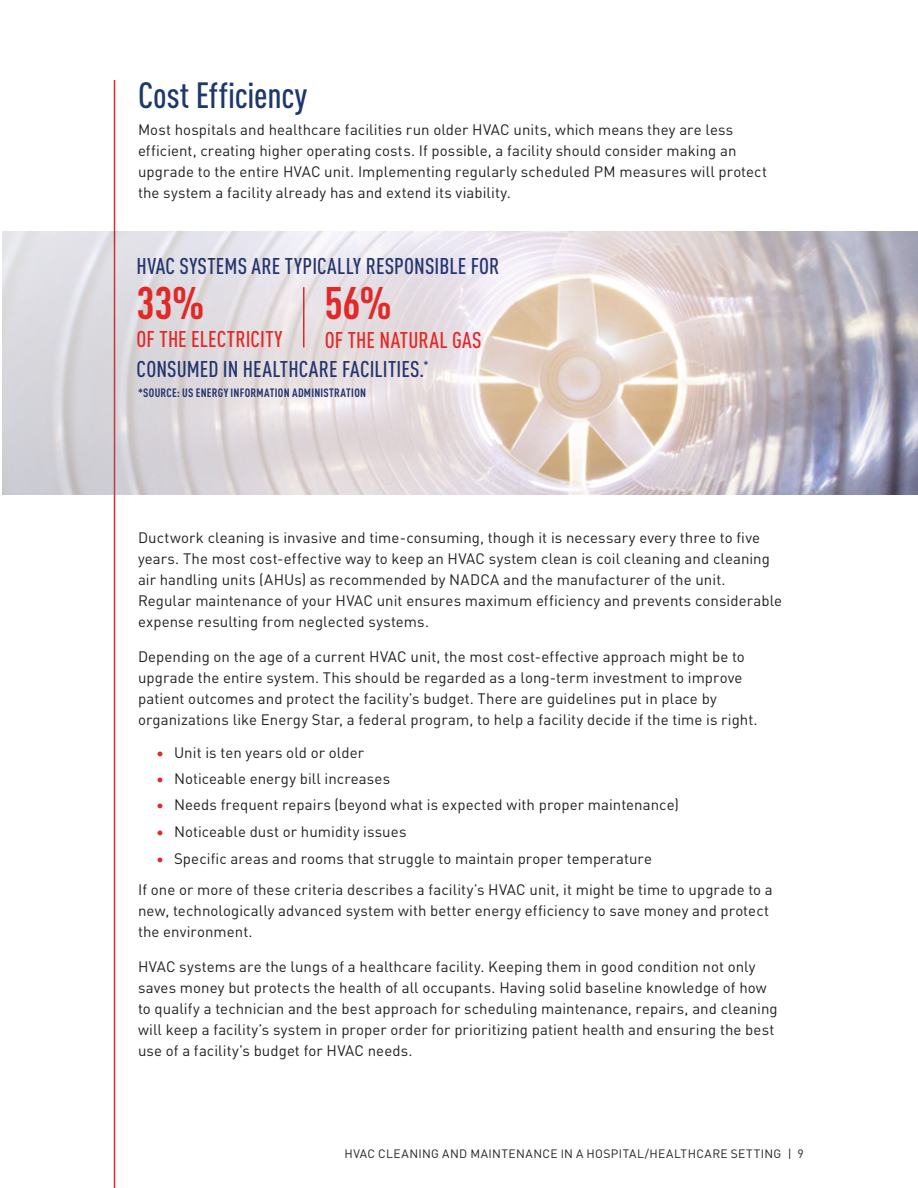
<style>
.page{position:relative;width:918px;height:1188px;background:#fff}
.page>*{position:absolute;margin:0;border:0;box-sizing:border-box;transform-origin:0 0}
.t1{font:700 condensed 45px "DINOT";color:#e12927}
.t2{font:500 condensed 36px "DIN Pro";letter-spacing:-.005em;color:#1d386d}
.t3{font:500 condensed 22.5px/30px "DINOT";letter-spacing:.005em;color:#24356f}
.t4{font:500 condensed 22.5px "DINOT";letter-spacing:.015em;color:#e12927}
.t5{font:15px/21px "DINOT";letter-spacing:.005em;color:#231f20}
.t6{font:15px "DIN Pro";letter-spacing:.005em;color:#231f20}
.t7{font:12px "DINOT";letter-spacing:.035em;color:#231f20}
.t8{font:700 condensed 12px "DINOT";letter-spacing:.025em;color:#24356f}
.s1{color:#e12927}
.s2{color:#de2b26}
</style>
<div class="page">
<hr style="left:114px;top:80px;width:1px;height:1108px;background:#de2b26">
<img style="left:2px;top:232px;width:916px;height:262px">
<hr style="left:303px;top:287px;width:1px;height:60px;background:#e02926">
<h2 class="t2" style="left:138px;top:69px;width:171px">Cost Efficiency</h2>
<p class="t5" style="left:138px;top:118px;width:631px">Most hospitals and healthcare facilities run older HVAC units, which means they are less efficient, creating higher operating costs. If possible, a facility should consider making an upgrade to the entire HVAC unit. Implementing regularly scheduled PM measures will protect the system a facility already has and extend its viability.</p>
<h3 class="t3" style="left:137px;top:249px;width:364px">HVAC SYSTEMS ARE TYPICALLY RESPONSIBLE FOR</h3>
<h1 class="t1" style="left:136px;top:270px;width:70px">33%</h1>
<h3 class="t3" style="left:137px;top:323px;width:293px"><span class="s1">OF THE ELECTRICITY<br></span>CONSUMED IN HEALTHCARE FACILITIES.<sup>*</sup></h3>
<p class="t8" style="left:138px;top:384px;width:230px">*SOURCE: US ENERGY INFORMATION ADMINISTRATION</p>
<h1 class="t1" style="left:325px;top:270px;width:69px">56%</h1>
<h3 class="t4" style="left:325px;top:324px;width:158px">OF THE NATURAL GAS</h3>
<p class="t5" style="left:138px;top:526px;width:646px">Ductwork cleaning is invasive and time-consuming, though it is necessary every three to five years. The most cost-effective way to keep an HVAC system clean is coil cleaning and cleaning air handling units (AHUs) as recommended by NADCA and the manufacturer of the unit.<br>Regular maintenance of your HVAC unit ensures maximum efficiency and prevents considerable expense resulting from neglected systems.</p>
<p class="t5" style="left:138px;top:645px;width:621px">Depending on the age of a current HVAC unit, the most cost-effective approach might be to upgrade the entire system. This should be regarded as a long-term investment to improve patient outcomes and protect the facility’s budget. There are guidelines put in place by organizations like Energy Star, a federal program, to help a facility decide if the time is right.</p>
<p class="t6" style="left:156px;top:741px;width:210px"><span class="s2">•</span> Unit is ten years old or older</p>
<p class="t6" style="left:156px;top:767px;width:236px"><span class="s2">•</span> Noticeable energy bill increases</p>
<p class="t6" style="left:156px;top:793px;width:524px"><span class="s2">•</span> Needs frequent repairs (beyond what is expected with proper maintenance)</p>
<p class="t6" style="left:156px;top:820px;width:252px"><span class="s2">•</span> Noticeable dust or humidity issues</p>
<p class="t6" style="left:156px;top:847px;width:498px"><span class="s2">•</span> Specific areas and rooms that struggle to maintain proper temperature</p>
<p class="t5" style="left:138px;top:878px;width:636px">If one or more of these criteria describes a facility’s HVAC unit, it might be time to upgrade to a new, technologically advanced system with better energy efficiency to save money and protect the environment.</p>
<p class="t5" style="left:138px;top:954px;width:641px">HVAC systems are the lungs of a healthcare facility. Keeping them in good condition not only saves money but protects the health of all occupants. Having solid baseline knowledge of how to qualify a technician and the best approach for scheduling maintenance, repairs, and cleaning will keep a facility’s system in proper order for prioritizing patient health and ensuring the best use of a facility’s budget for HVAC needs.</p>
<p class="t7" style="left:344px;top:1145px;width:461px">HVAC CLEANING AND MAINTENANCE IN A HOSPITAL/HEALTHCARE SETTING | 9</p>
</div>
